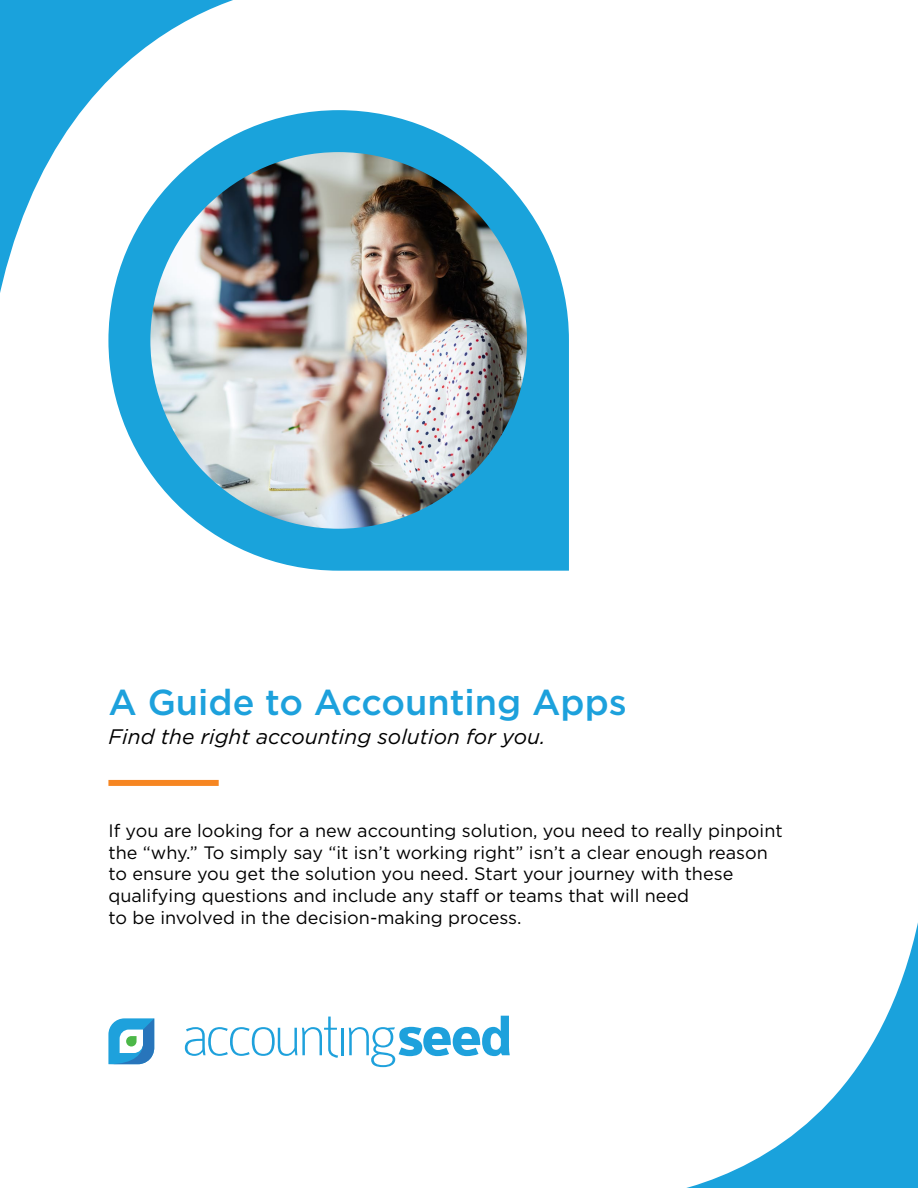
<style>
.page{position:relative;width:918px;height:1188px;background:#fff}
.page>*{position:absolute;margin:0;border:0;box-sizing:border-box;transform-origin:0 0}
.t1{font:500 36px "Gotham";color:#1da1dc}
.t2{font:italic 21px "Gotham";color:#000}
.t3{font:18px/21.6px "Gotham";color:#000101}
</style>
<div class="page">
<div style="left:108px;top:780px;width:111px;height:6px;background:#f68622"></div>
<svg style="left:111px;top:110px;width:458px;height:461px;fill:#1aa3db"></svg>
<img style="left:150px;top:152px;width:377px;height:377px;border-radius:188px">
<svg style="left:108px;top:1018px;width:46px;height:46px"></svg>
<svg style="left:185px;top:1017px;width:153px;height:41px"></svg>
<hr style="left:341px;top:1028px;width:3px;height:27px;background:#1ea1dc">
<svg style="left:349px;top:1016px;width:161px;height:51px"></svg>
<svg style="left:686px;top:922px;width:232px;height:266px"></svg>
<svg style="left:0;top:0;width:291px;height:379px"></svg>
<h1 class="t1" style="left:108px;top:679px;width:520px">A Guide to Accounting Apps</h1>
<p class="t2" style="left:108px;top:725px;width:438px">Find the right accounting solution for you.</p>
<p class="t3" style="left:108px;top:820px;width:676px">If you are looking for a new accounting solution, you need to really pinpoint the “why.” To simply say “it isn’t working right” isn’t a clear enough reason to ensure you get the solution you need. Start your journey with these qualifying questions and include any staff or teams that will need<br>to be involved in the decision-making process.</p>
</div>
